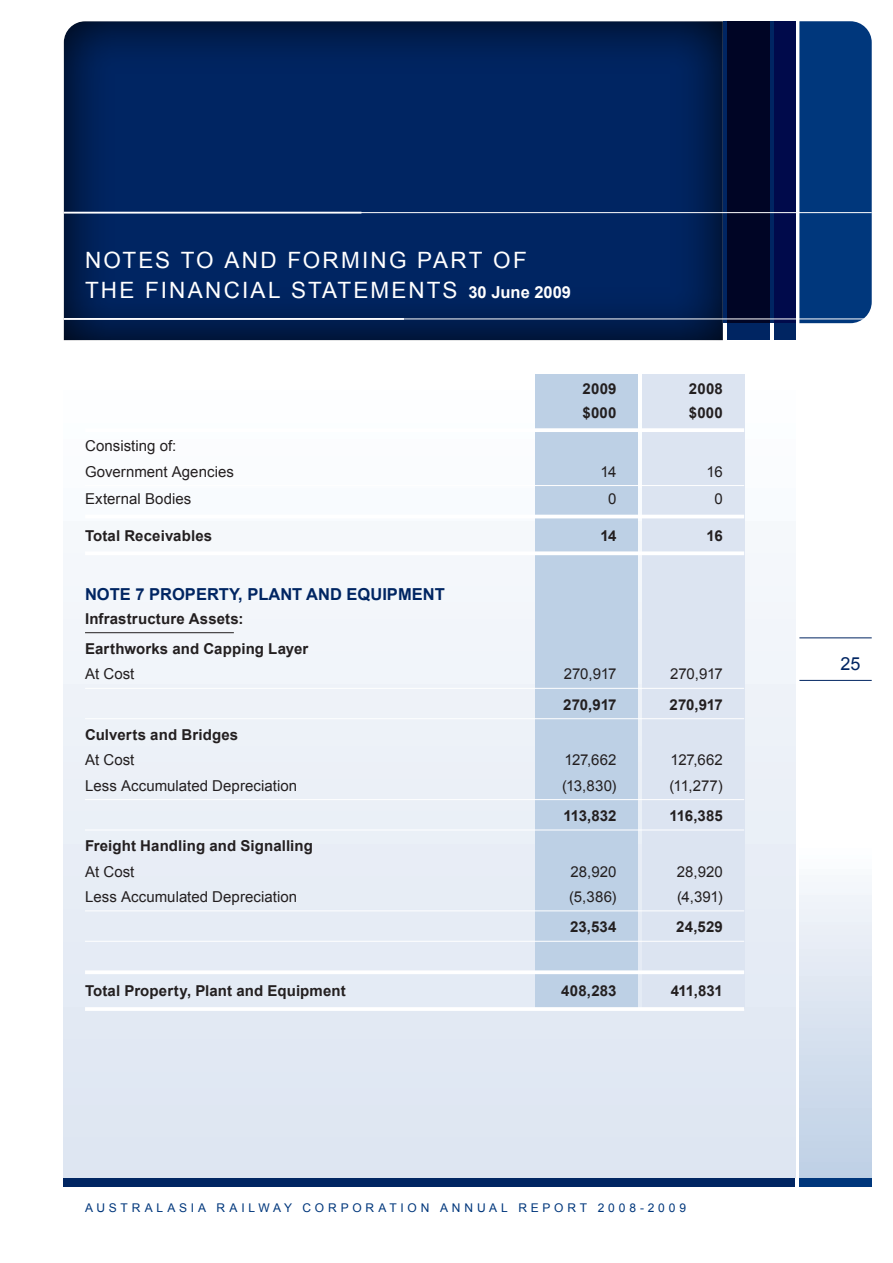
<style>
.page{position:relative;width:893px;height:1263px;background:#fff}
.page>*{position:absolute;margin:0;border:0;box-sizing:border-box;transform-origin:0 0}
.t1{font:22.5px "Arial";letter-spacing:.085em;color:#fff}
.t2{font:18px "Arial";color:#002562}
.t3{font:700 16.5px "Arial";color:#002562}
.t4{font:700 16.5px "Arial";color:#fff}
.t5{font:700 15px/30.3px "Arial";letter-spacing:.01em;color:#231f20}
.t6{font:15px/25.2px "Arial";letter-spacing:.005em;color:#231f20}
.t7{font:12px "Arial";letter-spacing:.315em;color:#00377c}
.s1{font-weight:400;font-size:22.5px}
</style>
<div class="page">
<div style="left:64px;top:349px;width:731px;height:829px;background:linear-gradient(to bottom,#feffff,#dce4f1)"></div>
<div style="left:799px;top:838px;width:73px;height:340px;background:linear-gradient(to bottom,#fdfdfe,#bdcee5)"></div>
<div style="left:642px;top:374px;width:102px;height:635px;background:#dce4f1"></div>
<div style="left:536px;top:374px;width:102px;height:635px;background:#bdd0e5"></div>
<div style="left:723px;top:21px;width:72px;height:302px;background:#002562"></div>
<svg style="left:63px;top:21px;width:662px;height:320px;background:#02245c"></svg>
<div style="left:727px;top:21px;width:43px;height:319px;background:#000525"></div>
<div style="left:799px;top:21px;width:73px;height:302px;background:#00377c"></div>
<hr style="left:799px;top:637px;width:73px;height:1px;background:#002562">
<hr style="left:799px;top:680px;width:73px;height:1px;background:#002562">
<div style="left:64px;top:1178px;width:731px;height:8px;background:#002562"></div>
<div style="left:799px;top:1178px;width:73px;height:8px;background:#00377c"></div>
<div style="left:774px;top:21px;width:21px;height:319px;background:#000a4b"></div>
<hr style="left:85px;top:428px;width:659px;height:4px;background:#fff">
<hr style="left:85px;top:485px;width:659px;height:1px;background:#fff">
<hr style="left:85px;top:515px;width:659px;height:3px;background:#fff">
<hr style="left:85px;top:551px;width:659px;height:4px;background:#fff">
<hr style="left:85px;top:632px;width:149px;height:1px;background:#231f20">
<hr style="left:85px;top:688px;width:659px;height:1px;background:#fff">
<hr style="left:85px;top:718px;width:659px;height:1px;background:#fff">
<hr style="left:85px;top:799px;width:659px;height:1px;background:#fff">
<hr style="left:85px;top:830px;width:659px;height:1px;background:#fff">
<hr style="left:85px;top:910px;width:659px;height:1px;background:#fff">
<hr style="left:85px;top:941px;width:659px;height:1px;background:#fff">
<hr style="left:85px;top:970px;width:659px;height:4px;background:#fff">
<hr style="left:85px;top:1007px;width:659px;height:4px;background:#fff">
<hr style="left:64px;top:212px;width:808px;height:1px;background:#fff">
<hr style="left:64px;top:319px;width:808px;height:1px;background:#fff">
<hr style="left:64px;top:318px;width:340px;height:2px;background:#fff">
<h1 class="t1" style="left:85px;top:245px;width:36px">Note</h1>
<h1 class="t1" style="left:155px;top:245px;width:88px">s To and</h1>
<h1 class="t1" style="left:287px;top:245px;width:35px">Form</h1>
<h1 class="t1" style="left:362px;top:245px;width:26px">ing</h1>
<h1 class="t1" style="left:417px;top:245px;width:34px">Part</h1>
<h1 class="t1" style="left:493px;top:245px;width:17px">of</h1>
<h1 class="t1" style="left:85px;top:275px;width:17px">the</h1>
<h1 class="t1" style="left:145px;top:275px;width:42px">Financ</h1>
<h1 class="t1" style="left:242px;top:275px;width:67px">ial Statement</h1>
<p class="t4" style="left:443px;top:281px;width:130px"><span class="s1">s</span> 30 June 2009</p>
<p class="t6" style="left:85px;top:434px;width:151px">Consisting of:<br>Government Agencies</p>
<p class="t5" style="left:583px;top:374px;width:35px">2009</p>
<p class="t5" style="left:689px;top:374px;width:35px">2008</p>
<p class="t5" style="left:583px;top:398px;width:36px">$000</p>
<p class="t5" style="left:689px;top:398px;width:36px">$000</p>
<p class="t6" style="left:600px;top:459px;width:18px">14</p>
<p class="t6" style="left:707px;top:459px;width:18px">16</p>
<p class="t6" style="left:85px;top:486px;width:108px">External Bodies</p>
<p class="t6" style="left:608px;top:486px;width:10px">0</p>
<p class="t6" style="left:714px;top:486px;width:10px">0</p>
<p class="t5" style="left:85px;top:521px;width:129px">Total Receivables</p>
<p class="t5" style="left:600px;top:521px;width:18px">14</p>
<p class="t5" style="left:707px;top:521px;width:18px">16</p>
<p class="t3" style="left:85px;top:583px;width:361px">NOTE 7 PROPERTY, PLANT AND EQUIPMENT</p>
<p class="t5" style="left:85px;top:604px;width:225px">Infrastructure Assets:<br>Earthworks and Capping Layer</p>
<p class="t6" style="left:85px;top:662px;width:51px">At Cost</p>
<p class="t6" style="left:564px;top:662px;width:54px">270,917</p>
<p class="t6" style="left:670px;top:662px;width:54px">270,917</p>
<p class="t5" style="left:563px;top:690px;width:55px">270,917</p>
<p class="t5" style="left:670px;top:690px;width:55px">270,917</p>
<p class="t5" style="left:85px;top:720px;width:155px">Culverts and Bridges</p>
<p class="t6" style="left:85px;top:748px;width:51px">At Cost</p>
<p class="t6" style="left:564px;top:748px;width:54px">127,662</p>
<p class="t6" style="left:671px;top:748px;width:54px">127,662</p>
<p class="t6" style="left:85px;top:773px;width:214px">Less Accumulated Depreciation</p>
<p class="t6" style="left:562px;top:773px;width:56px">(13,830)</p>
<p class="t6" style="left:669px;top:773px;width:55px">(11,277)</p>
<p class="t5" style="left:564px;top:801px;width:54px">113,832</p>
<p class="t5" style="left:670px;top:801px;width:55px">116,385</p>
<p class="t5" style="left:85px;top:831px;width:229px">Freight Handling and Signalling</p>
<p class="t6" style="left:85px;top:859px;width:51px">At Cost</p>
<p class="t6" style="left:570px;top:859px;width:48px">28,920</p>
<p class="t6" style="left:677px;top:859px;width:48px">28,920</p>
<p class="t6" style="left:85px;top:884px;width:214px">Less Accumulated Depreciation</p>
<p class="t6" style="left:569px;top:884px;width:49px">(5,386)</p>
<p class="t6" style="left:677px;top:884px;width:47px">(4,391)</p>
<p class="t5" style="left:570px;top:912px;width:48px">23,534</p>
<p class="t5" style="left:676px;top:912px;width:48px">24,529</p>
<p class="t5" style="left:85px;top:976px;width:262px">Total Property, Plant and Equipment</p>
<p class="t5" style="left:561px;top:976px;width:57px">408,283</p>
<p class="t5" style="left:671px;top:976px;width:54px">411,831</p>
<p class="t7" style="left:85px;top:1200px;width:48px">Au stral</p>
<p class="t7" style="left:167px;top:1200px;width:161px">Asia Ra il way Corporat</p>
<p class="t7" style="left:400px;top:1200px;width:19px">i on</p>
<p class="t7" style="left:440px;top:1200px;width:24px">A nnual</p>
<p class="t7" style="left:518px;top:1200px;width:25px">R eport</p>
<p class="t7" style="left:598px;top:1200px;width:90px">2008-2009</p>
<p class="t2" style="left:840px;top:652px;width:22px">25</p>
</div>
